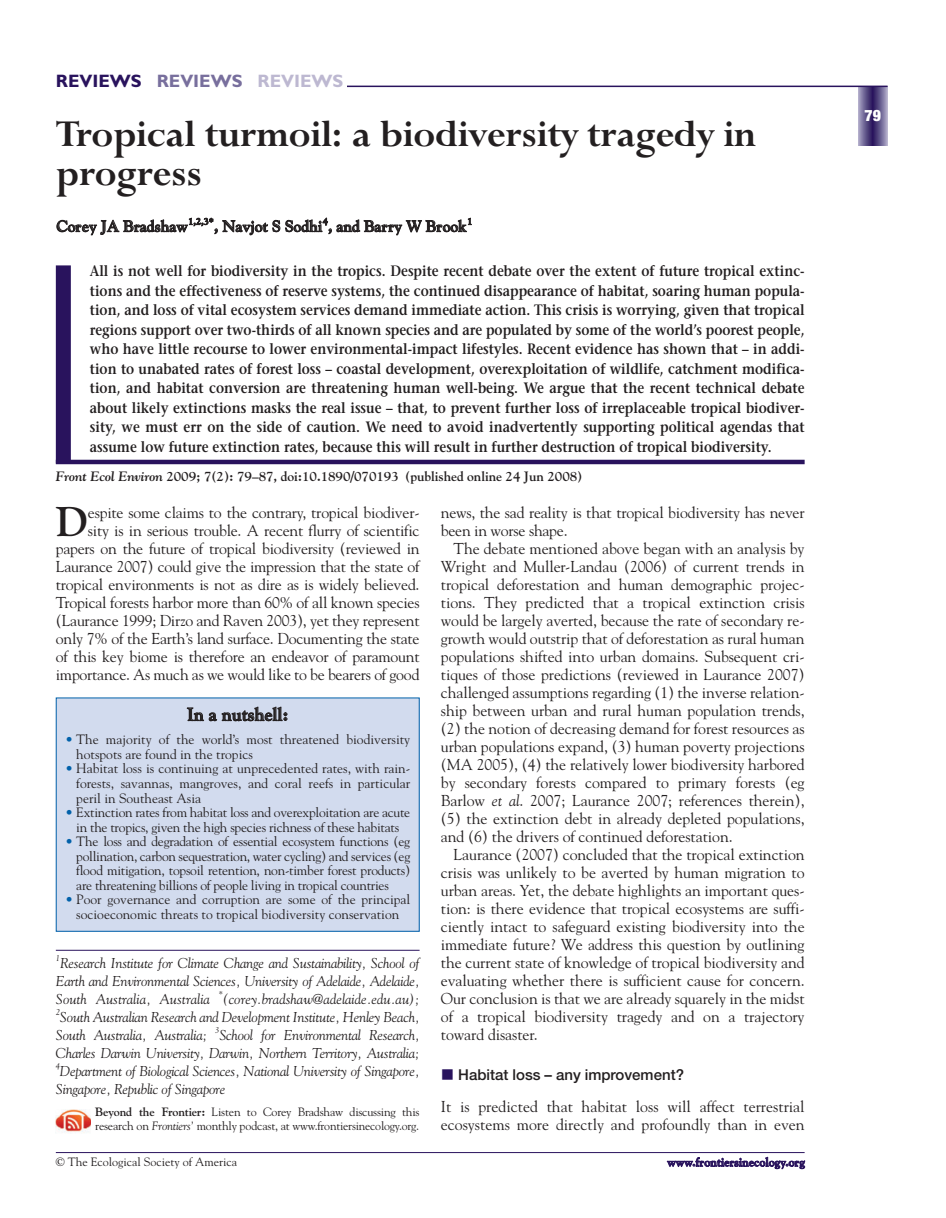
<style>
.page{position:relative;width:946px;height:1218px;background:#fff}
.page>*{position:absolute;margin:0;border:0;box-sizing:border-box;transform-origin:0 0}
.t1{font:700 42px/39px "Lapidary 333 BT";letter-spacing:-.005em;color:#231f20}
.t2{font:700 41.4px "Goudy";color:#231f20}
.t3{font:700 18px "Gill Sans";color:#29135d}
.t4{font:700 18px "Goudy";color:#231f20}
.t5{font:15.75px/18px "Goudy";letter-spacing:-.015em;color:#231f20}
.t6{font:700 15.75px "Goudy";color:#231f20}
.t7{font:900 condensed 15.75px "Helvetica Neue";color:#fff}
.t8{font:600 15px/19.5px "Stone Serif";color:#231f20;text-align:justify;scale:.88 1}
.t9{font:500 15px "Helvetica Neue";color:#231f20}
.t10{font:italic 14.25px/18px "Goudy";letter-spacing:-.015em;color:#231f20;text-align:justify}
.t11{font:13.5px/14.5px "Goudy";color:#231f20;text-align:justify}
.t12{font:13.5px/14.5px "Goudy";letter-spacing:-.02em;color:#231f20;text-align:center}
.t13{font:700 13.5px "Goudy";letter-spacing:-.005em;color:#231f20}
.t14{font:12px/13.5px "Goudy";letter-spacing:-.015em;color:#231f20}
.t15{font:700 12px "Goudy";color:#29135d}
.t16{font:italic 8.55px "Goudy";color:#231f20}
.s1{color:#786f9d}
.s2{color:#bdb8d1}
.s3{font-style:italic}
.s4{color:#0161aa}
.s5{font-weight:700}
</style>
<div class="page">
<div style="left:858px;top:86px;width:29px;height:60px;background:#ada8c6"></div>
<div style="left:859px;top:86px;width:27px;height:60px;background:#a099bc"></div>
<div style="left:860px;top:86px;width:25px;height:60px;background:#938bb2"></div>
<div style="left:860px;top:86px;width:24px;height:60px;background:#958fb4"></div>
<div style="left:861px;top:86px;width:23px;height:60px;background:#877fa9"></div>
<div style="left:862px;top:86px;width:21px;height:60px;background:#7c74a1"></div>
<div style="left:863px;top:86px;width:19px;height:60px;background:#716998"></div>
<div style="left:864px;top:86px;width:17px;height:60px;background:#675d8f"></div>
<div style="left:865px;top:86px;width:15px;height:60px;background:#5d5488"></div>
<div style="left:866px;top:86px;width:13px;height:60px;background:#554a80"></div>
<div style="left:867px;top:86px;width:11px;height:60px;background:#4d3f79"></div>
<div style="left:868px;top:86px;width:9px;height:60px;background:#453672"></div>
<div style="left:869px;top:86px;width:7px;height:60px;background:#3d2d6c"></div>
<div style="left:870px;top:86px;width:5px;height:60px;background:#2d1860"></div>
<hr style="left:872px;top:86px;width:1px;height:60px;background:#29135d">
<hr style="left:56px;top:86px;width:831px;height:1px;background:#29135d">
<hr style="left:56px;top:1152px;width:748px;height:1px;background:#29135d">
<div style="left:56px;top:62px;width:291px;height:29px;background:#fff"></div>
<div style="left:56px;top:265px;width:15px;height:198px;background:#29135d"></div>
<hr style="left:56px;top:460px;width:748px;height:4px;background:#29135d">
<div style="left:56px;top:698px;width:363px;height:233px;background:#d2dbee"></div>
<hr style="left:56px;top:950px;width:363px;height:1px;background:#29135d">
<img style="left:56px;top:1109px;width:35px;height:24px">
<p class="t3" style="left:56px;top:75px;width:289px">REVIEWS <span class="s1">REVIEWS</span> <span class="s2">REVIEWS</span></p>
<h1 class="t1" style="left:56px;top:120px;width:701px">Tropical turmoil: a biodiversity tragedy in progress</h1>
<p class="t6" style="left:57px;top:220px;width:417px">Corey JA Bradshaw<sup>1,2,3*</sup>, Navjot S Sodhi<sup>4</sup>, and Barry W Brook<sup>1</sup></p>
<p class="t8" style="left:90px;top:263px;width:813px">All is not well for biodiversity in the tropics. Despite recent debate over the extent of future tropical extinc&shy;tions and the effectiveness of reserve systems, the continued disappearance of habitat, soaring human popula&shy;tion, and loss of vital ecosystem services demand immediate action. This crisis is worrying, given that tropical regions support over two-thirds of all known species and are populated by some of the world’s poorest people, who have little recourse to lower environmental-impact lifestyles. Recent evidence has shown that – in addi&shy;tion to unabated rates of forest loss – coastal development, overexploitation of wildlife, catchment modifica&shy;tion, and habitat conversion are threatening human well-being. We argue that the recent technical debate about likely extinctions masks the real issue – that, to prevent further loss of irreplaceable tropical biodiver&shy;sity, we must err on the side of caution. We need to avoid inadvertently supporting political agendas that assume low future extinction rates, because this will result in further destruction of tropical biodiversity.</p>
<p class="t13" style="left:56px;top:471px;width:528px"><span class="s3">Front Ecol Environ</span> 2009; 7(2): 79–87, doi:10.1890/070193 (published online 24 Jun 2008)</p>
<p class="t5" style="left:56px;top:504px;width:365px;text-align:right">espite some claims to the contrary, tropical biodiver-<br>sity is in serious trouble. A recent flurry of scientific papers on the future of tropical biodiversity (reviewed in Laurance 2007) could give the impression that the state of tropical environments is not as dire as is widely believed.<br>Tropical forests harbor more than 60% of all known species (Laurance 1999; Dirzo and Raven 2003), yet they represent only 7% of the Earth’s land surface. Documenting the state of this key biome is therefore an endeavor of paramount importance. As much as we would like to be bearers of good</p>
<p class="t5" style="left:441px;top:504px;width:365px">news, the sad reality is that tropical biodiversity has never been in worse shape.</p>
<h2 class="t2" style="left:56px;top:504px;width:34px">D</h2>
<p class="t5" style="left:441px;top:540px;width:365px;text-align:justify;text-indent:13px">The debate mentioned above began with an analysis by Wright and Muller-Landau (2006) of current trends in tropical deforestation and human demographic projec&shy;tions. They predicted that a tropical extinction crisis would be largely averted, because the rate of secondary re&shy;growth would outstrip that of deforestation as rural human populations shifted into urban domains. Subsequent cri&shy;tiques of those predictions (reviewed in Laurance 2007) challenged assumptions regarding (1) the inverse relation&shy;ship between urban and rural human population trends, (2) the notion of decreasing demand for forest resources as urban populations expand, (3) human poverty projections (MA 2005), (4) the relatively lower biodiversity harbored by secondary forests compared to primary forests (eg Barlow <span class="s3">et al</span>. 2007; Laurance 2007; references therein), (5) the extinction debt in already depleted populations, and (6) the drivers of continued deforestation.</p>
<p class="t5" style="left:441px;top:846px;width:365px;text-align:justify;text-indent:13px">Laurance (2007) concluded that the tropical extinction crisis was unlikely to be averted by human migration to urban areas. Yet, the debate highlights an important ques&shy;tion: is there evidence that tropical ecosystems are suffi&shy;ciently intact to safeguard existing biodiversity into the immediate future? We address this question by outlining the current state of knowledge of tropical biodiversity and evaluating whether there is sufficient cause for concern.<br>Our conclusion is that we are already squarely in the midst of a tropical biodiversity tragedy and on a trajectory toward disaster.</p>
<p class="t9" style="left:458px;top:1069px;width:227px">Habitat loss – any improvement?</p>
<p class="t5" style="left:441px;top:1098px;width:365px">It is predicted that habitat loss will affect terrestrial ecosystems more directly and profoundly than in even</p>
<p class="t4" style="left:187px;top:707px;width:103px">In a nutshell:</p>
<p class="t11" style="left:76px;top:733px;width:335px;text-indent:-11px"><span class="s4">•</span> The majority of the world’s most threatened biodiversity hotspots are found in the tropics</p>
<p class="t11" style="left:76px;top:762px;width:335px;text-indent:-11px"><span class="s4">•</span> Habitat loss is continuing at unprecedented rates, with rain&shy;forests, savannas, mangroves, and coral reefs in particular peril in Southeast Asia</p>
<p class="t12" style="left:65px;top:806px;width:346px"><span class="s4">•</span> Extinction rates from habitat loss and overexploitation are acute in the tropics, given the high species richness of these habitats</p>
<p class="t11" style="left:76px;top:835px;width:335px;text-indent:-11px"><span class="s4">•</span> The loss and degradation of essential ecosystem functions (eg pollination, carbon sequestration, water cycling) and services (eg flood mitigation, topsoil retention, non-timber forest products) are threatening billions of people living in tropical countries</p>
<p class="t11" style="left:65px;top:893px;width:346px;text-align:center"><span class="s4">•</span> Poor governance and corruption are some of the principal socioeconomic threats to tropical biodiversity conservation</p>
<p class="t10" style="left:56px;top:954px;width:365px"><sup>1</sup>Research Institute for Climate Change and Sustainability, School of Earth and Environmental Sciences, University of Adelaide, Adelaide, South Australia, Australia</p>
<p class="t10" style="left:56px;top:990px;width:365px;text-indent:163px"><sup>*</sup>(corey.bradshaw@adelaide.edu.au); <sup>2</sup>South Australian Research and Development Institute, Henley Beach, South Australia, Australia;</p>
<p class="t16" style="left:215px;top:1027px;width:6px">3</p>
<p class="t10" style="left:56px;top:1026px;width:365px;text-align:right">School for Environmental Research,<br>Charles Darwin University, Darwin, Northern Territory, Australia;</p>
<p class="t16" style="left:56px;top:1063px;width:6px">4</p>
<p class="t10" style="left:56px;top:1062px;width:365px">Department of Biological Sciences, National University of Singapore,<br>Singapore, Republic of Singapore</p>
<p class="t14" style="left:95px;top:1106px;width:326px"><span class="s5">Beyond the Frontier:</span> Listen to Corey Bradshaw discussing this research on <span class="s3">Frontiers’</span> monthly podcast, at www.frontiersinecology.org.</p>
<p class="t14" style="left:56px;top:1156px;width:183px">© The Ecological Society of America</p>
<p class="t15" style="left:667px;top:1157px;width:139px">www.frontiersinecology.org</p>
<p class="t7" style="left:864px;top:110px;width:18px">79</p>
</div>
